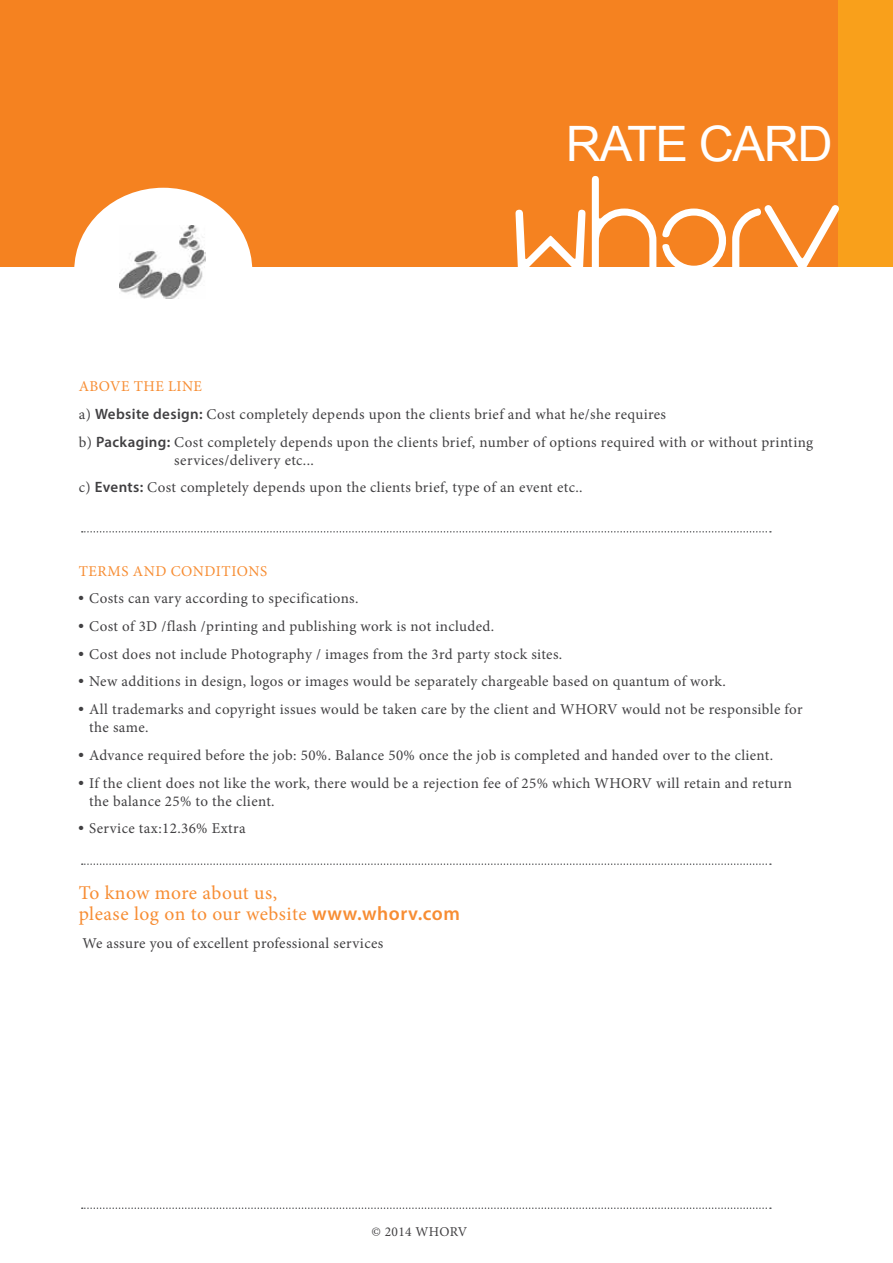
<style>
.page{position:relative;width:893px;height:1263px;background:#fff}
.page>*{position:absolute;margin:0;border:0;box-sizing:border-box;transform-origin:0 0}
.t1{font:48.9px "Arial";letter-spacing:-.03em;color:#fff}
.t2{font:19.5px/21.8px "Minion Pro";letter-spacing:.02em;color:#f78d33}
.t3{font:15px/27.8px "Minion Pro";letter-spacing:.025em;color:#414042}
.t4{font:15px "Minion Pro";color:#f78d33}
.t5{font:13.5px "Minion Pro";letter-spacing:.025em;color:#414042}
.s1{color:#f78d33}
.s2{font-family:"Myriad Pro";font-weight:600}
</style>
<div class="page">
<svg style="left:82px;top:531px;width:689px;height:2px"></svg>
<svg style="left:82px;top:863px;width:689px;height:2px"></svg>
<svg style="left:82px;top:1207px;width:689px;height:2px"></svg>
<div style="left:0;top:0;width:839px;height:267px;background:#f58220"></div>
<div style="left:839px;top:0;width:54px;height:267px;background:#f9a01b"></div>
<svg style="left:515px;top:176px;width:324px;height:91px"></svg>
<div style="left:74px;top:188px;width:178px;height:166px;background:#fff;border-radius:50%"></div>
<img style="left:119px;top:225px;width:87px;height:73px">
<h1 class="t1" style="left:566px;top:112px;width:268px">RATE CARD</h1>
<p class="t3" style="left:79px;top:373px;width:736px"><span class="s1">ABOVE THE LINE<br></span>a) <span class="s2">Website design:</span> Cost completely depends upon the clients brief and what he/she requires<br>b) <span class="s2">Packaging:</span> Cost completely depends upon the clients brief, number of options required with or without printing</p>
<p class="t3" style="left:79px;top:446px;width:505px;text-indent:96px">services/delivery etc...<br>c) <span class="s2">Events:</span> Cost completely depends upon the clients brief, type of an event etc..</p>
<p class="t4" style="left:79px;top:561px;width:11px">terms</p>
<p class="t4" style="left:133px;top:561px;width:12px">and</p>
<p class="t4" style="left:171px;top:561px;width:11px">conditions</p>
<p class="t3" style="left:79px;top:585px;width:281px">● Costs can vary according to specifications.</p>
<p class="t3" style="left:79px;top:612px;width:417px">● Cost of 3D /flash /printing and publishing work is not included.</p>
<p class="t3" style="left:79px;top:640px;width:485px">● Cost does not include Photography / images from the 3rd party stock sites.</p>
<p class="t3" style="left:79px;top:668px;width:648px">● New additions in design, logos or images would be separately chargeable based on quantum of work.</p>
<p class="t3" style="left:89px;top:700px;width:715px;line-height:18px;text-indent:-10px">● All trademarks and copyright issues would be taken care by the client and WHORV would not be responsible for the same.</p>
<p class="t3" style="left:79px;top:741px;width:696px">● Advance required before the job: 50%. Balance 50% once the job is completed and handed over to the client.</p>
<p class="t3" style="left:89px;top:774px;width:704px;line-height:18px;text-indent:-10px">● If the client does not like the work, there would be a rejection fee of 25% which WHORV will retain and return the balance 25% to the client.</p>
<p class="t3" style="left:79px;top:815px;width:168px">● Service tax:12.36% Extra</p>
<h2 class="t2" style="left:79px;top:881px;width:383px">To know more about us,<br>please log on to our website <span class="s2">www.whorv.com</span></h2>
<p class="t3" style="left:83px;top:929px;width:302px">We assure you of excellent professional services</p>
<p class="t5" style="left:372px;top:1222px;width:97px">© 2014 WHORV</p>
</div>
